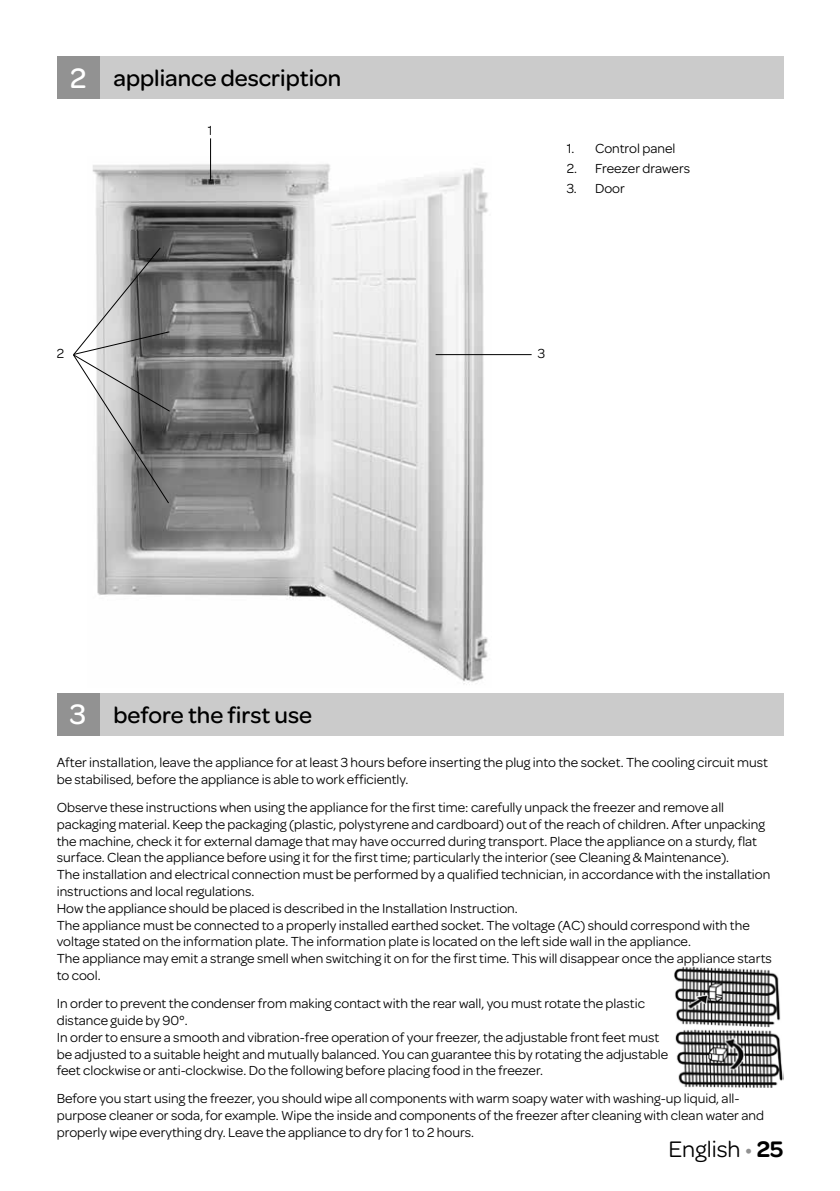
<style>
.page{position:relative;width:840px;height:1191px;background:#fff}
.page>*{position:absolute;margin:0;border:0;box-sizing:border-box;transform-origin:0 0}
.t1{font:500 24px "Omnes";color:#000}
.t2{font:24px "Omnes";color:#000}
.t3{font:14px/16.8px "Omnes";color:#000}
.s1{font-size:30px;color:#fff}
.s2{color:#929292}
.s3{font-weight:600}
</style>
<div class="page">
<div style="left:85px;top:57px;width:697px;height:42px;background:#cbcbcb"></div>
<div style="left:57px;top:57px;width:42px;height:42px;background:#929292"></div>
<div style="left:85px;top:693px;width:697px;height:43px;background:#cbcbcb"></div>
<div style="left:57px;top:693px;width:42px;height:43px;background:#929292"></div>
<img style="left:92px;top:156px;width:399px;height:529px">
<svg style="left:73px;top:246px;width:98px;height:258px"></svg>
<hr style="left:210px;top:138px;width:1px;height:43px;background:#000">
<hr style="left:435px;top:354px;width:96px;height:1px;background:#000">
<img style="left:674px;top:967px;width:108px;height:120px">
<h1 class="t1" style="left:70px;top:62px;width:273px"><span class="s1">2</span> appliance description</h1>
<p class="t3" style="left:57px;top:344px;width:9px">2</p>
<p class="t3" style="left:208px;top:121px;width:6px">1</p>
<p class="t3" style="left:566px;top:139px;width:110px">1. Control panel</p>
<p class="t3" style="left:566px;top:159px;width:125px">2. Freezer drawers</p>
<p class="t3" style="left:566px;top:179px;width:60px">3. Door</p>
<p class="t3" style="left:537px;top:344px;width:9px">3</p>
<h1 class="t1" style="left:70px;top:698px;width:244px"><span class="s1">3</span> before the first use</h1>
<p class="t3" style="left:57px;top:753px;width:712px">After installation, leave the appliance for at least 3 hours before inserting the plug into the socket. The cooling circuit must be stabilised, before the appliance is able to work efficiently.</p>
<p class="t3" style="left:57px;top:798px;width:716px">Observe these instructions when using the appliance for the first time: carefully unpack the freezer and remove all packaging material. Keep the packaging (plastic, polystyrene and cardboard) out of the reach of children. After unpacking the machine, check it for external damage that may have occurred during transport. Place the appliance on a sturdy, flat surface. Clean the appliance before using it for the first time; particularly the interior (see Cleaning &amp; Maintenance).<br>The installation and electrical connection must be performed by a qualified technician, in accordance with the installation instructions and local regulations.<br>How the appliance should be placed is described in the Installation Instruction.<br>The appliance must be connected to a properly installed earthed socket. The voltage (AC) should correspond with the voltage stated on the information plate. The information plate is located on the left side wall in the appliance.<br>The appliance may emit a strange smell when switching it on for the first time. This will disappear once the appliance starts to cool.</p>
<p class="t3" style="left:57px;top:994px;width:612px">In order to prevent the condenser from making contact with the rear wall, you must rotate the plastic distance guide by 90°.<br>In order to ensure a smooth and vibration-free operation of your freezer, the adjustable front feet must be adjusted to a suitable height and mutually balanced. You can guarantee this by rotating the adjustable feet clockwise or anti-clockwise. Do the following before placing food in the freezer.</p>
<p class="t3" style="left:57px;top:1089px;width:708px">Before you start using the freezer, you should wipe all components with warm soapy water with washing-up liquid, all&shy;purpose cleaner or soda, for example. Wipe the inside and components of the freezer after cleaning with clean water and properly wipe everything dry. Leave the appliance to dry for 1 to 2 hours.</p>
<h1 class="t2" style="left:668px;top:1132px;width:116px">English <span class="s2">•</span> <span class="s3">25</span></h1>
</div>
